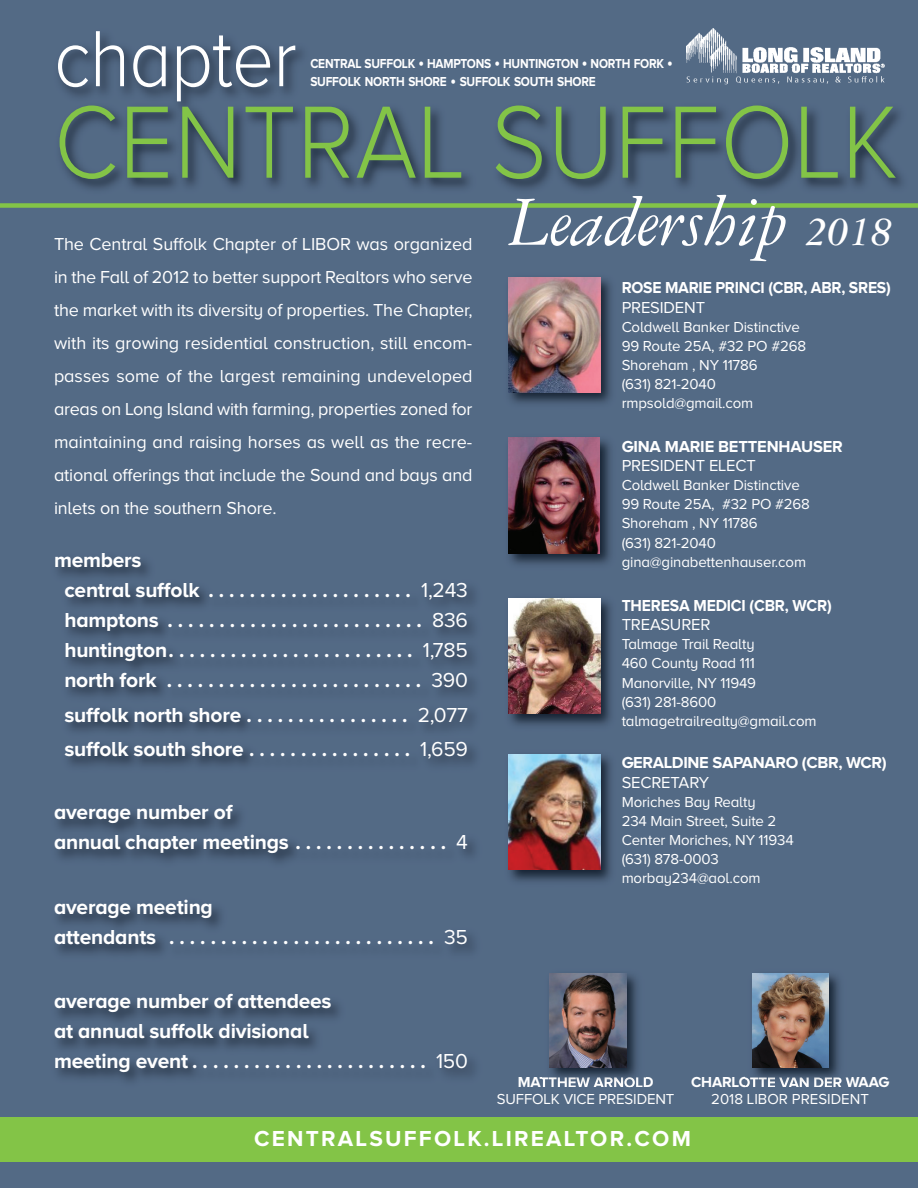
<style>
.page{position:relative;width:918px;height:1188px;background:#536a85}
.page>*{position:absolute;margin:0;border:0;box-sizing:border-box;transform-origin:0 0}
.t1{font:300 106.5px "Proxima Nova A";letter-spacing:.01em;color:#83c447;scale:.9 1}
.t2{font:300 82.5px "Proxima Nova A";letter-spacing:-.01em;color:#fff;scale:.9 1}
.t3{font:italic 75px "Garamond Three";color:#fff}
.t4{font:700 22.5px "Proxima Nova A";letter-spacing:.1em;color:#fff}
.t5{font:700 21px/30px "Proxima Nova A";letter-spacing:-.01em;color:#fff}
.t6{font:18px/33px "Proxima Nova A";letter-spacing:-.01em;color:#fff;text-align:justify}
.t7{font:700 16.5px "Proxima Nova A";letter-spacing:-.015em;color:#fff;scale:.95 1}
.t8{font:700 16.5px "Proxima Nova A";letter-spacing:-.015em;color:#fff}
.t9{font:16.5px "Proxima Nova A";letter-spacing:-.01em;color:#fff}
.t10{font:15px/19.2px "Proxima Nova A";letter-spacing:-.01em;color:#fff}
.t11{font:700 15px "Proxima Nova A";letter-spacing:-.01em;color:#fff}
.t12{font:700 13.5px/18px "Proxima Nova A";letter-spacing:-.02em;color:#fff;scale:.88 1}
.s1{font-size:18px}
.s2{font-weight:400}
.s3{font-weight:700;font-size:43.5px}
</style>
<div class="page">
<img style="left:59px;top:28px;width:843px;height:161px">
<img style="left:687px;top:29px;width:200px;height:56px">
<div style="left:0;top:1117px;width:918px;height:45px;background:#83c447"></div>
<div style="left:0;top:203px;width:918px;height:5px;background:#83c447"></div>
<img style="left:510px;top:598px;width:101px;height:128px">
<img style="left:508px;top:598px;width:92px;height:116px">
<img style="left:510px;top:754px;width:101px;height:128px">
<img style="left:508px;top:754px;width:92px;height:116px">
<img style="left:752px;top:975px;width:87px;height:102px">
<img style="left:745px;top:1077px;width:104px;height:10px">
<img style="left:752px;top:973px;width:77px;height:94px">
<img style="left:549px;top:973px;width:88px;height:104px">
<img style="left:542px;top:1077px;width:104px;height:10px">
<img style="left:550px;top:973px;width:76px;height:94px">
<img style="left:508px;top:277px;width:103px;height:127px">
<img style="left:508px;top:277px;width:92px;height:115px">
<img style="left:508px;top:437px;width:103px;height:128px">
<img style="left:508px;top:438px;width:92px;height:115px">
<h2 class="t2" style="left:54px;top:31px;width:271px">chapter</h2>
<h1 class="t1" style="left:54px;top:107px;width:939px">CENTRAL SUFFOLK</h1>
<p class="t12" style="left:310px;top:56px;width:413px">CENTRAL SUFFOLK <span class="s1">•</span> HAMPTONS <span class="s1">•</span> HUNTINGTON <span class="s1">•</span> NORTH FORK <span class="s1">•<br></span>SUFFOLK NORTH SHORE <span class="s1">•</span> SUFFOLK SOUTH SHORE</p>
<p class="t6" style="left:54px;top:230px;width:420px">The Central Suffolk Chapter of LIBOR was organized in the Fall of 2012 to better support Realtors who serve the market with its diversity of properties. The Chapter, with its growing residential construction, still encom&shy;passes some of the largest remaining undeveloped areas on Long Island with farming, properties zoned for maintaining and raising horses as well as the recre&shy;ational offerings that include the Sound and bays and inlets on the southern Shore.</p>
<p class="t5" style="left:64px;top:547px;width:405px;text-indent:-10px">members<br>central suffolk . . . . . . . . . . . . . . . . . . . . <span class="s2">1,243 </span>hamptons . . . . . . . . . . . . . . . . . . . . . . . . . <span class="s2">836 </span>huntington. . . . . . . . . . . . . . . . . . . . . . . . <span class="s2">1,785 </span>north fork . . . . . . . . . . . . . . . . . . . . . . . . . <span class="s2">390</span></p>
<p class="t5" style="left:64px;top:699px;width:405px;line-height:34.5px">suffolk north shore . . . . . . . . . . . . . . . . <span class="s2">2,077 </span>suffolk south shore . . . . . . . . . . . . . . . . <span class="s2">1,659</span></p>
<p class="t5" style="left:54px;top:799px;width:416px">average number of<br>annual chapter meetings . . . . . . . . . . . . . . . <span class="s2">4</span></p>
<p class="t5" style="left:54px;top:894px;width:416px">average meeting<br>attendants . . . . . . . . . . . . . . . . . . . . . . . . . . <span class="s2">35</span></p>
<p class="t5" style="left:54px;top:988px;width:416px">average number of attendees<br>at annual suffolk divisional<br>meeting event . . . . . . . . . . . . . . . . . . . . . . . <span class="s2">150</span></p>
<h3 class="t3" style="left:508px;top:196px;width:386px">Leadership <span class="s3">2018</span></h3>
<p class="t7" style="left:622px;top:282px;width:285px">ROSE MARIE PRINCI (CBR, ABR, SRES)</p>
<p class="t9" style="left:622px;top:302px;width:85px">PRESIDENT</p>
<p class="t10" style="left:622px;top:319px;width:186px">Coldwell Banker Distinctive<br>99 Route 25A, #32 PO #268<br>Shoreham , NY 11786<br>(631) 821-2040 rmpsold@gmail.com</p>
<p class="t8" style="left:622px;top:441px;width:223px">GINA MARIE BETTENHAUSER</p>
<p class="t9" style="left:622px;top:460px;width:136px">PRESIDENT ELECT</p>
<p class="t10" style="left:622px;top:477px;width:190px">Coldwell Banker Distinctive<br>99 Route 25A, #32 PO #268<br>Shoreham , NY 11786<br>(631) 821-2040 gina@ginabettenhauser.com</p>
<p class="t7" style="left:622px;top:600px;width:223px">THERESA MEDICI (CBR, WCR)</p>
<p class="t9" style="left:622px;top:619px;width:90px">TREASURER</p>
<p class="t10" style="left:622px;top:636px;width:197px">Talmage Trail Realty<br>460 County Road 111<br>Manorville, NY 11949<br>(631) 281-8600 talmagetrailrealty@gmail.com</p>
<p class="t8" style="left:622px;top:757px;width:267px">GERALDINE SAPANARO (CBR, WCR)</p>
<p class="t9" style="left:622px;top:777px;width:89px">SECRETARY</p>
<p class="t10" style="left:622px;top:794px;width:174px">Moriches Bay Realty<br>234 Main Street, Suite 2<br>Center Moriches, NY 11934 (631) 878-0003 morbay234@aol.com</p>
<p class="t10" style="left:497px;top:1090px;width:179px">SUFFOLK VICE PRESIDENT</p>
<p class="t11" style="left:691px;top:1077px;width:200px">CHARLOTTE VAN DER WAAG</p>
<p class="t10" style="left:711px;top:1090px;width:159px">2018 LIBOR PRESIDENT</p>
<p class="t4" style="left:254px;top:1131px;width:438px">CENTRALSUFFOLK.LIREALTOR.COM</p>
</div>
